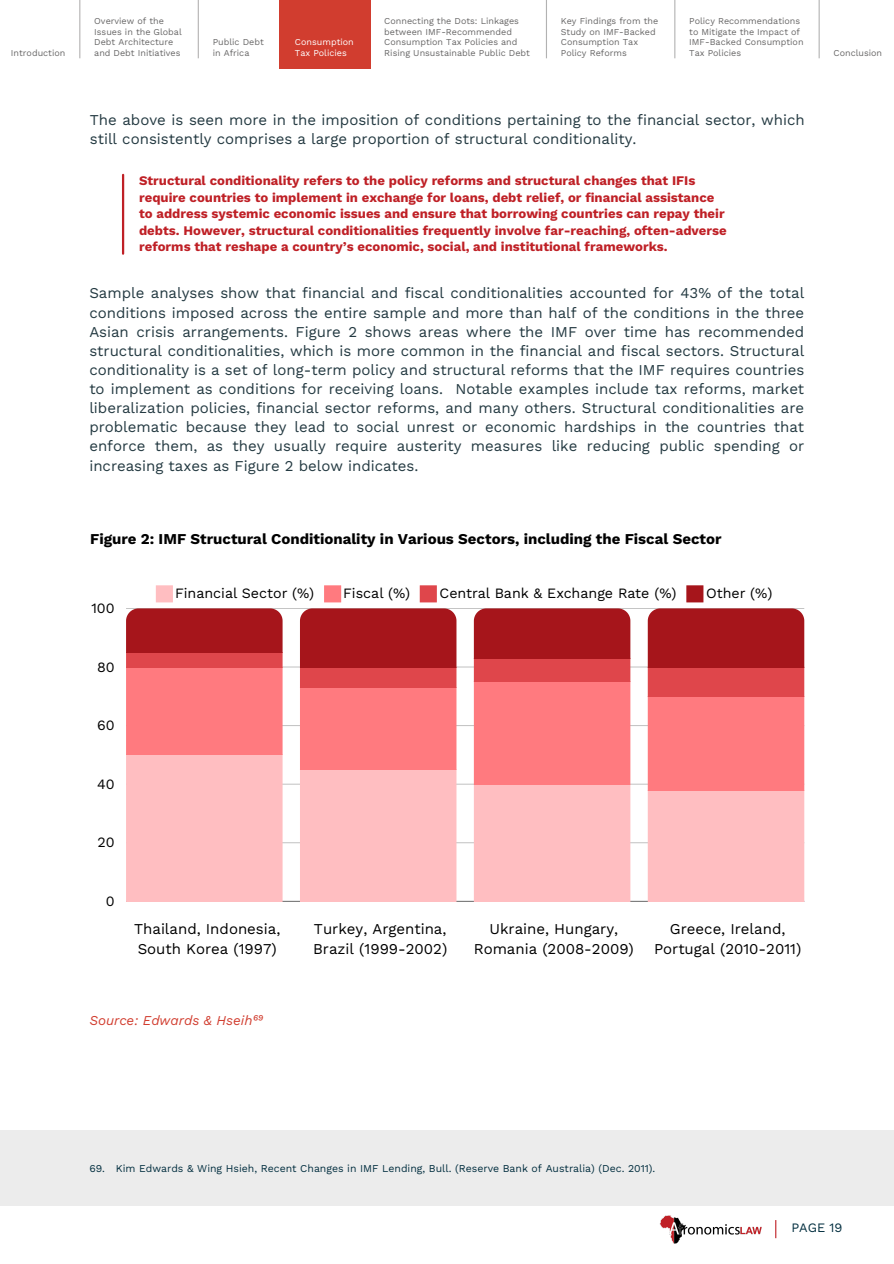
<style>
.page{position:relative;width:894px;height:1264px;background:#fff}
.page>*{position:absolute;margin:0;border:0;box-sizing:border-box;transform-origin:0 0}
.t1{font:15px/19.2px "Work Sans";color:#243a42;text-align:justify}
.t2{font:15px/20.2px "Work Sans";color:#000}
.t3{font:700 15px "Work Sans";color:#000}
.t4{font:14.25px "Work Sans";color:#000}
.t5{font:italic 13.5px "Work Sans";color:#d13d2f}
.t6{font:700 13.2px/16.4px "Work Sans";color:#bf2026}
.t7{font:12.9px "Work Sans";color:#032f40}
.t8{font:10.5px "Work Sans";color:#032f40}
.t9{font:9px/10.5px "Work Sans";color:#696868}
.t10{font:9px/10.5px "Work Sans";color:#fff}
</style>
<div class="page">
<img style="left:659px;top:1215px;width:103px;height:29px">
<svg style="left:775px;top:1220px;width:1px;height:18px"></svg>
<div style="left:0;top:1129px;width:893px;height:76px;background:#ececec"></div>
<hr style="left:79px;top:0;width:1px;height:58px;background:#696868">
<hr style="left:198px;top:0;width:1px;height:58px;background:#696868">
<hr style="left:545px;top:0;width:2px;height:58px;background:#696868">
<hr style="left:674px;top:0;width:1px;height:58px;background:#696868">
<div style="left:279px;top:0;width:91px;height:69px;background:#d13d2f"></div>
<hr style="left:818px;top:0;width:1px;height:58px;background:#696868">
<hr style="left:122px;top:175px;width:2px;height:79px;background:#bf2026">
<div style="left:156px;top:585px;width:17px;height:17px;background:#ffbec1"></div>
<div style="left:324px;top:585px;width:17px;height:17px;background:#ff7a7f"></div>
<div style="left:419px;top:585px;width:18px;height:17px;background:#df464b"></div>
<div style="left:686px;top:585px;width:17px;height:17px;background:#a6151b"></div>
<hr style="left:126px;top:901px;width:678px;height:1px;background:#000;opacity:.6">
<hr style="left:126px;top:842px;width:678px;height:1px;background:#d0d0d0">
<hr style="left:126px;top:784px;width:678px;height:1px;background:#d4d4d4">
<hr style="left:126px;top:725px;width:678px;height:1px;background:#c5c5c5">
<hr style="left:126px;top:666px;width:678px;height:1px;background:#e0e0e0">
<hr style="left:126px;top:608px;width:678px;height:1px;background:#c4c4c4">
<svg style="left:126px;top:608px;width:156px;height:293px;background:#ef8a8e"></svg>
<svg style="left:300px;top:608px;width:156px;height:293px;background:#ea8084"></svg>
<svg style="left:473px;top:608px;width:157px;height:293px;background:#ed8084"></svg>
<svg style="left:647px;top:608px;width:157px;height:293px;background:#e97a7f"></svg>
<p class="t9" style="left:11px;top:48px;width:56px">Introduction</p>
<p class="t9" style="left:94px;top:16px;width:89px">Overview of the<br>Issues in the Global<br>Debt Architecture and Debt Initiatives</p>
<p class="t9" style="left:213px;top:37px;width:53px">Public Debt in Africa</p>
<p class="t10" style="left:295px;top:37px;width:60px">Consumption<br>Tax Policies</p>
<p class="t9" style="left:384px;top:16px;width:147px">Connecting the Dots: Linkages between IMF-Recommended<br>Consumption Tax Policies and<br>Rising Unsustainable Public Debt</p>
<p class="t9" style="left:560px;top:16px;width:99px">Key Findings from the<br>Study on IMF-Backed<br>Consumption Tax<br>Policy Reforms</p>
<p class="t9" style="left:689px;top:16px;width:116px">Policy Recommendations to Mitigate the Impact of<br>IMF-Backed Consumption<br>Tax Policies</p>
<p class="t1" style="left:90px;top:110px;width:716px">The above is seen more in the imposition of conditions pertaining to the financial sector, which still consistently comprises a large proportion of structural conditionality.</p>
<p class="t6" style="left:139px;top:172px;width:589px">Structural conditionality refers to the policy reforms and structural changes that IFIs require countries to implement in exchange for loans, debt relief, or financial assistance to address systemic economic issues and ensure that borrowing countries can repay their debts. However, structural conditionalities frequently involve far-reaching, often-adverse reforms that reshape a country’s economic, social, and institutional frameworks.</p>
<p class="t1" style="left:89px;top:283px;width:716px">Sample analyses show that financial and fiscal conditionalities accounted for 43% of the total conditions imposed across the entire sample and more than half of the conditions in the three Asian crisis arrangements. Figure 2 shows areas where the IMF over time has recommended structural conditionalities, which is more common in the financial and fiscal sectors. Structural conditionality is a set of long-term policy and structural reforms that the IMF requires countries to implement as conditions for receiving loans. Notable examples include tax reforms, market liberalization policies, financial sector reforms, and many others. Structural conditionalities are problematic because they lead to social unrest or economic hardships in the countries that enforce them, as they usually require austerity measures like reducing public spending or increasing taxes as Figure 2 below indicates.</p>
<p class="t3" style="left:90px;top:530px;width:632px">Figure 2: IMF Structural Conditionality in Various Sectors, including the Fiscal Sector</p>
<p class="t4" style="left:91px;top:600px;width:25px">100</p>
<p class="t4" style="left:97px;top:658px;width:19px">80</p>
<p class="t4" style="left:97px;top:717px;width:19px">60</p>
<p class="t4" style="left:97px;top:775px;width:19px">40</p>
<p class="t4" style="left:97px;top:834px;width:19px">20</p>
<p class="t4" style="left:106px;top:892px;width:10px">0</p>
<p class="t4" style="left:175px;top:584px;width:141px">Financial Sector (%)</p>
<p class="t4" style="left:343px;top:584px;width:68px">Fiscal (%)</p>
<p class="t4" style="left:439px;top:584px;width:238px">Central Bank &amp; Exchange Rate (%)</p>
<p class="t4" style="left:706px;top:584px;width:68px">Other (%)</p>
<p class="t2" style="left:134px;top:918px;width:148px">Thailand, Indonesia,<br>South Korea (1997)</p>
<h4 class="t2" style="left:313px;top:918px;width:135px">Turkey, Argentina,<br>Brazil (1999-2002)</h4>
<h2 class="t2" style="left:473px;top:918px;width:162px;text-align:center">Ukraine, Hungary,<br>Romania (2008-2009)</h2>
<h1 class="t2" style="left:654px;top:918px;width:149px;text-align:center">Greece, Ireland,<br>Portugal (2010-2011)</h1>
<h2 class="t5" style="left:89px;top:1012px;width:175px">Source: Edwards &amp; Hseih⁶⁹</h2>
<p class="t9" style="left:833px;top:48px;width:50px">Conclusion</p>
<p class="t8" style="left:89px;top:1161px;width:17px">69.</p>
<p class="t8" style="left:116px;top:1161px;width:541px">Kim Edwards &amp; Wing Hsieh, Recent Changes in IMF Lending, Bull. (Reserve Bank of Australia) (Dec. 2011).</p>
<p class="t7" style="left:791px;top:1219px;width:53px">PAGE 19</p>
</div>
